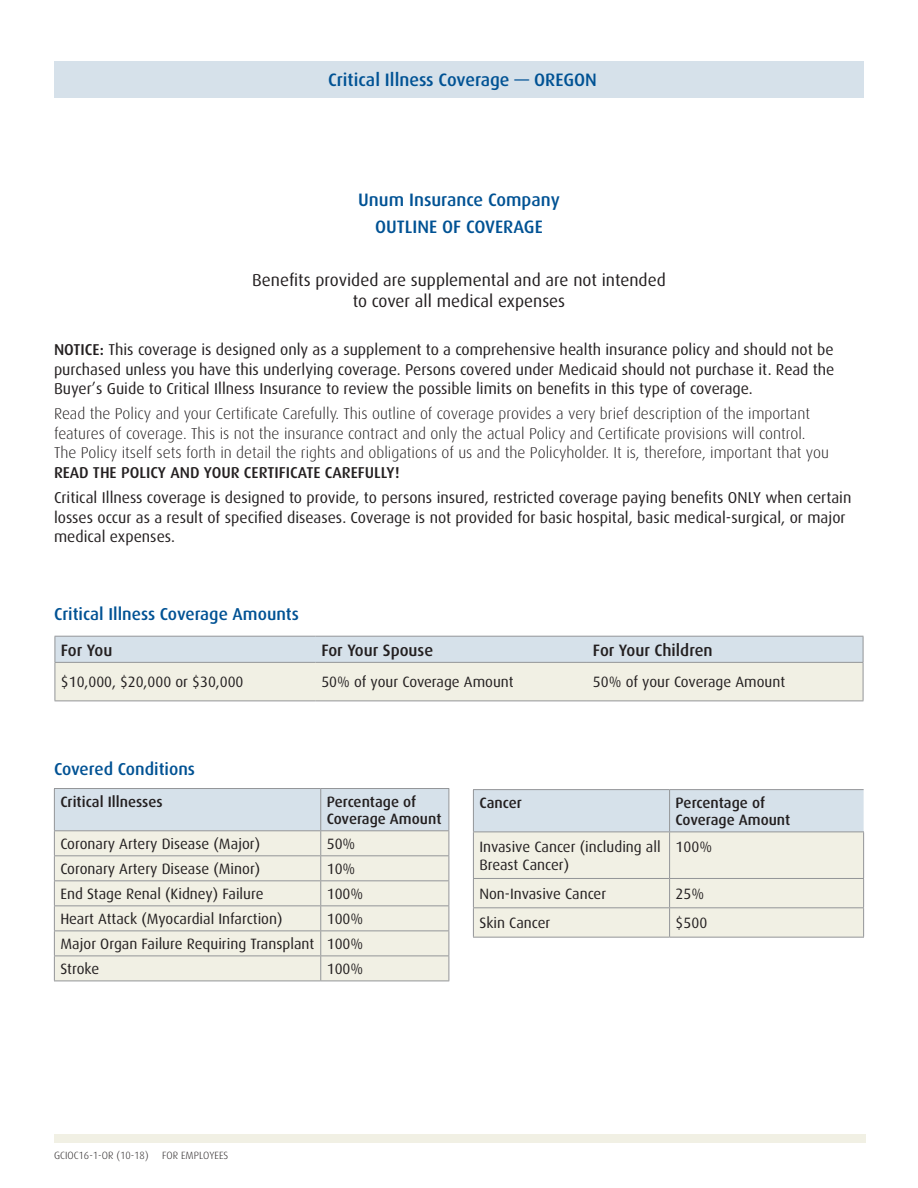
<style>
.page{position:relative;width:918px;height:1188px;background:#fff}
.page>*{position:absolute;margin:0;border:0;box-sizing:border-box;transform-origin:0 0}
.t1{font:500 18px/26.7px "Dax Pro";color:#005294;text-align:center}
.t2{font:17.25px/21px "Dax Pro";color:#231f20;text-align:center}
.t3{font:500 17.25px "Dax Pro";color:#005294}
.t4{font:500 16.5px "Dax Pro";color:#231f20}
.t5{font:15.75px/19.5px "Dax Pro";color:#231f20;text-align:justify}
.t6{font:300 15.75px/19.5px "Dax Pro";color:#231f20}
.t7{font:500 15.75px "Dax Pro";color:#231f20}
.t8{font:15px/25px "Dax Pro";color:#231f20;text-align:justify}
.t9{font:500 15px/17.2px "Dax Pro";color:#231f20}
.t10{font:300 10.5px "Dax Pro";color:#231f20}
.s1{font-weight:500}
</style>
<div class="page">
<div style="left:54px;top:62px;width:810px;height:36px;background:#d6e1ea"></div>
<div style="left:54px;top:1135px;width:812px;height:8px;background:#f1f0e4"></div>
<svg style="left:55px;top:636px;width:809px;height:65px;background:#e4e7e4"></svg>
<hr style="left:55px;top:662px;width:260px;height:1px;background:#939598">
<hr style="left:55px;top:663px;width:1px;height:38px;background:#939598">
<hr style="left:315px;top:662px;width:272px;height:1px;background:#939598">
<hr style="left:587px;top:662px;width:276px;height:1px;background:#939598">
<hr style="left:863px;top:663px;width:1px;height:38px;background:#939598">
<hr style="left:55px;top:701px;width:260px;height:1px;background:#939598">
<hr style="left:315px;top:701px;width:272px;height:1px;background:#939598">
<hr style="left:587px;top:701px;width:276px;height:1px;background:#939598">
<hr style="left:54px;top:788px;width:267px;height:1px;background:#939598">
<svg style="left:54px;top:789px;width:396px;height:192px;background:#e7e9e2"></svg>
<hr style="left:54px;top:981px;width:267px;height:1px;background:#939598">
<hr style="left:321px;top:981px;width:128px;height:1px;background:#939598">
<hr style="left:321px;top:788px;width:128px;height:1px;background:#939598">
<hr style="left:320px;top:789px;width:1px;height:41px;background:#939598">
<hr style="left:449px;top:789px;width:1px;height:41px;background:#939598">
<hr style="left:321px;top:830px;width:128px;height:1px;background:#939598">
<hr style="left:473px;top:789px;width:197px;height:1px;background:#939598">
<hr style="left:670px;top:789px;width:194px;height:1px;background:#939598">
<svg style="left:473px;top:790px;width:391px;height:147px;background:#e6e9e3"></svg>
<hr style="left:473px;top:937px;width:197px;height:1px;background:#939598">
<hr style="left:670px;top:937px;width:194px;height:1px;background:#939598">
<hr style="left:669px;top:790px;width:1px;height:42px;background:#939598">
<p class="t1" style="left:328px;top:66px;width:270px">Critical Illness Coverage — OREGON</p>
<p class="t1" style="left:358px;top:186px;width:203px">Unum Insurance Company<br>OUTLINE OF COVERAGE</p>
<p class="t2" style="left:252px;top:269px;width:415px">Benefits provided are supplemental and are not intended to cover all medical expenses</p>
<p class="t5" style="left:54px;top:340px;width:782px"><span class="s1">NOTICE:</span> This coverage is designed only as a supplement to a comprehensive health insurance policy and should not be purchased unless you have this underlying coverage. Persons covered under Medicaid should not purchase it. Read the Buyer’s Guide to Critical Illness Insurance to review the possible limits on benefits in this type of coverage.</p>
<p class="t6" style="left:54px;top:404px;width:777px">Read the Policy and your Certificate Carefully. This outline of coverage provides a very brief description of the important features of coverage. This is not the insurance contract and only the actual Policy and Certificate provisions will control.<br>The Policy itself sets forth in detail the rights and obligations of us and the Policyholder. It is, therefore, important that you</p>
<p class="t7" style="left:54px;top:462px;width:347px">READ THE POLICY AND YOUR CERTIFICATE CAREFULLY!</p>
<p class="t5" style="left:54px;top:487px;width:799px;text-align:left">Critical Illness coverage is designed to provide, to persons insured, restricted coverage paying benefits ONLY when certain losses occur as a result of specified diseases. Coverage is not provided for basic hospital, basic medical-surgical, or major medical expenses.</p>
<p class="t3" style="left:54px;top:603px;width:247px">Critical Illness Coverage Amounts</p>
<p class="t4" style="left:61px;top:639px;width:53px">For You</p>
<p class="t4" style="left:321px;top:639px;width:113px">For Your Spouse</p>
<p class="t4" style="left:593px;top:639px;width:121px">For Your Children</p>
<p class="t8" style="left:61px;top:669px;width:184px">$10,000, $20,000 or $30,000</p>
<p class="t8" style="left:321px;top:669px;width:194px">50% of your Coverage Amount</p>
<p class="t8" style="left:593px;top:669px;width:194px">50% of your Coverage Amount</p>
<p class="t3" style="left:54px;top:758px;width:143px">Covered Conditions</p>
<p class="t9" style="left:60px;top:792px;width:104px">Critical Illnesses</p>
<p class="t9" style="left:327px;top:792px;width:116px">Percentage of<br>Coverage Amount</p>
<p class="t8" style="left:60px;top:831px;width:201px">Coronary Artery Disease (Major)</p>
<p class="t8" style="left:327px;top:831px;width:30px">50%</p>
<p class="t8" style="left:60px;top:856px;width:201px">Coronary Artery Disease (Minor)</p>
<p class="t8" style="left:327px;top:856px;width:30px">10%</p>
<p class="t8" style="left:60px;top:881px;width:205px">End Stage Renal (Kidney) Failure</p>
<p class="t8" style="left:327px;top:881px;width:38px">100%</p>
<p class="t8" style="left:60px;top:906px;width:224px">Heart Attack (Myocardial Infarction)</p>
<p class="t8" style="left:60px;top:906px;width:304px;text-indent:266px">100% Major Organ Failure Requiring Transplant 100% Stroke</p>
<p class="t8" style="left:327px;top:956px;width:38px">100%</p>
<p class="t9" style="left:479px;top:794px;width:44px">Cancer</p>
<p class="t9" style="left:676px;top:794px;width:116px">Percentage of<br>Coverage Amount</p>
<p class="t8" style="left:479px;top:838px;width:183px;line-height:17.2px">Invasive Cancer (including all<br>Breast Cancer)</p>
<p class="t8" style="left:676px;top:834px;width:38px">100%</p>
<p class="t8" style="left:479px;top:881px;width:128px">Non-Invasive Cancer</p>
<p class="t8" style="left:676px;top:881px;width:30px">25%</p>
<p class="t8" style="left:479px;top:910px;width:73px">Skin Cancer</p>
<p class="t8" style="left:676px;top:910px;width:33px">$500</p>
<p class="t10" style="left:54px;top:1149px;width:96px">GCIOC16-1-OR (10-18)</p>
<p class="t10" style="left:162px;top:1149px;width:68px">FOR EMPLOYEES</p>
</div>
